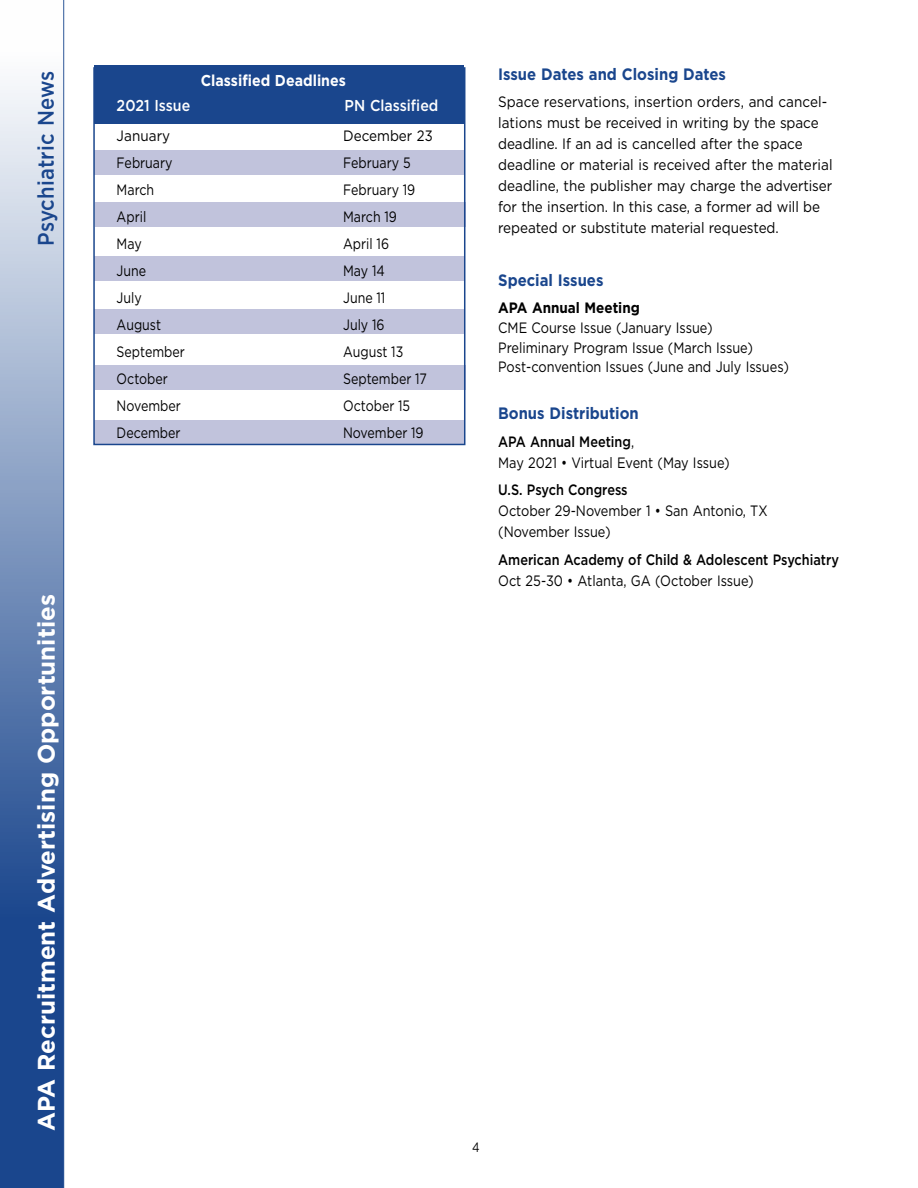
<style>
.page{position:relative;width:918px;height:1188px;background:#fff}
.page>*{position:absolute;margin:0;border:0;box-sizing:border-box;transform-origin:0 0}
.t1{font:700 24px "Gotham";color:#fff}
.t2{font:500 22.5px "Gotham";letter-spacing:.01em;color:#1a468d;scale:.9 1}
.Head{font:700 16.5px "Gotham";color:#1a468d;scale:.9 1}
.Text{font:700 16.5px "Gotham";color:#1a468d;scale:.9 1}
.Head-2{font:500 15.75px "Gotham";color:#fff;scale:.9 1}
.Head-3{font:700 15.75px "Gotham";color:#fff;scale:.9 1}
.Text-2{font:15px/21px "Gotham";color:#000;scale:.9 1}
.Text-3{font:15px/21px "Gotham";color:#000;scale:.85 1}
.Rule_on_chart{font:15px "Gotham";color:#000;scale:.83 1}
.Text-4{font:500 15px/21px "Gotham";color:#000;scale:.85 1}
.Text-5{font:15px "Gotham";color:#000;scale:.83 1}
.Text-6{font:700 15px "Gotham";color:#000;scale:.9 1}
.Rule_on_chart-2{font:13.5px "Gotham";color:#000;scale:.83 1}
.s1{font-weight:500}
.s2{font-weight:400}
</style>
<div class="page">
<svg style="left:0;top:86px;width:63px;height:1102px;background:#6c88b5"></svg>
<hr style="left:63px;top:0;width:1px;height:1188px;background:#2e5798">
<div style="left:95px;top:66px;width:369px;height:58px;background:#1a468d"></div>
<div style="left:95px;top:150px;width:370px;height:24px;background:#c1c3dc"></div>
<div style="left:95px;top:202px;width:370px;height:25px;background:#c1c3dc"></div>
<div style="left:95px;top:256px;width:370px;height:25px;background:#c1c3dc"></div>
<div style="left:95px;top:309px;width:370px;height:25px;background:#c1c3dc"></div>
<div style="left:95px;top:365px;width:370px;height:25px;background:#c1c3dc"></div>
<div style="left:95px;top:420px;width:370px;height:25px;background:#c1c3dc"></div>
<div style="left:93px;top:67px;width:372px;height:378px;border:2px solid #1a468d"></div>
<p class="t2" style="left:31px;top:246px;width:196px;rotate:-90deg">Psychiatric News</p>
<h1 class="t1" style="left:30px;top:1131px;width:538px;rotate:-90deg">APA Recruitment Advertising Opportunities</h1>
<p class="Head-3" style="left:201px;top:70px;width:163px">Classified Deadlines</p>
<p class="Head-2" style="left:117px;top:95px;width:83px">2021 Issue</p>
<p class="Head-2" style="left:345px;top:95px;width:106px">PN Classified</p>
<p class="Text-2" style="left:117px;top:125px;width:61px">January</p>
<p class="Text-2" style="left:343px;top:125px;width:101px">December 23</p>
<p class="Text-5" style="left:117px;top:153px;width:69px">February</p>
<p class="Text-5" style="left:343px;top:153px;width:83px">February 5</p>
<p class="Rule_on_chart" style="left:117px;top:180px;width:47px">March</p>
<p class="Rule_on_chart" style="left:343px;top:180px;width:88px">February 19</p>
<p class="Rule_on_chart" style="left:117px;top:207px;width:37px">April</p>
<p class="Rule_on_chart" style="left:343px;top:207px;width:66px">March 19</p>
<p class="Rule_on_chart" style="left:117px;top:234px;width:32px">May</p>
<p class="Rule_on_chart" style="left:343px;top:234px;width:57px">April 16</p>
<p class="Rule_on_chart" style="left:117px;top:261px;width:37px">June</p>
<p class="Rule_on_chart" style="left:343px;top:261px;width:52px">May 14</p>
<p class="Rule_on_chart" style="left:117px;top:288px;width:32px">July</p>
<p class="Rule_on_chart" style="left:343px;top:288px;width:52px">June 11</p>
<p class="Rule_on_chart" style="left:117px;top:315px;width:55px">August</p>
<p class="Rule_on_chart" style="left:343px;top:315px;width:51px">July 16</p>
<p class="Rule_on_chart" style="left:117px;top:342px;width:84px">September</p>
<p class="Rule_on_chart" style="left:343px;top:342px;width:74px">August 13</p>
<p class="Rule_on_chart" style="left:117px;top:369px;width:63px">October</p>
<p class="Rule_on_chart" style="left:343px;top:369px;width:103px">September 17</p>
<p class="Rule_on_chart" style="left:117px;top:396px;width:79px">November</p>
<p class="Rule_on_chart" style="left:343px;top:396px;width:82px">October 15</p>
<p class="Rule_on_chart" style="left:117px;top:423px;width:78px">December</p>
<p class="Rule_on_chart" style="left:343px;top:423px;width:99px">November 19</p>
<p class="Head" style="left:498px;top:64px;width:255px">Issue Dates and Closing Dates</p>
<p class="Text-2" style="left:498px;top:91px;width:373px">Space reservations, insertion orders, and cancel&shy;lations must be received in writing by the space deadline. If an ad is cancelled after the space deadline or material is received after the material deadline, the publisher may charge the advertiser for the insertion. In this case, a former ad will be repeated or substitute material requested.</p>
<p class="Text" style="left:498px;top:269px;width:119px">Special Issues</p>
<p class="Text-6" style="left:498px;top:298px;width:159px">APA Annual Meeting</p>
<p class="Text-3" style="left:498px;top:317px;width:254px">CME Course Issue (January Issue)</p>
<p class="Text-3" style="left:498px;top:337px;width:301px">Preliminary Program Issue (March Issue)</p>
<p class="Text-3" style="left:498px;top:356px;width:344px">Post-convention Issues (June and July Issues)</p>
<p class="Head" style="left:498px;top:402px;width:158px">Bonus Distribution</p>
<p class="Text-3" style="left:498px;top:431px;width:274px"><span class="s1">APA Annual Meeting</span>,<br>May 2021 • Virtual Event (May Issue)</p>
<p class="Text-3" style="left:498px;top:479px;width:319px"><span class="s1">U.S. Psych Congress<br></span>October 29-November 1 • San Antonio, TX (November Issue)</p>
<p class="Text-4" style="left:498px;top:549px;width:402px">American Academy of Child &amp; Adolescent Psychiatry<br><span class="s2">Oct 25-30 • Atlanta, GA (October Issue)</span></p>
<p class="Rule_on_chart-2" style="left:472px;top:1139px;width:11px">4</p>
</div>
